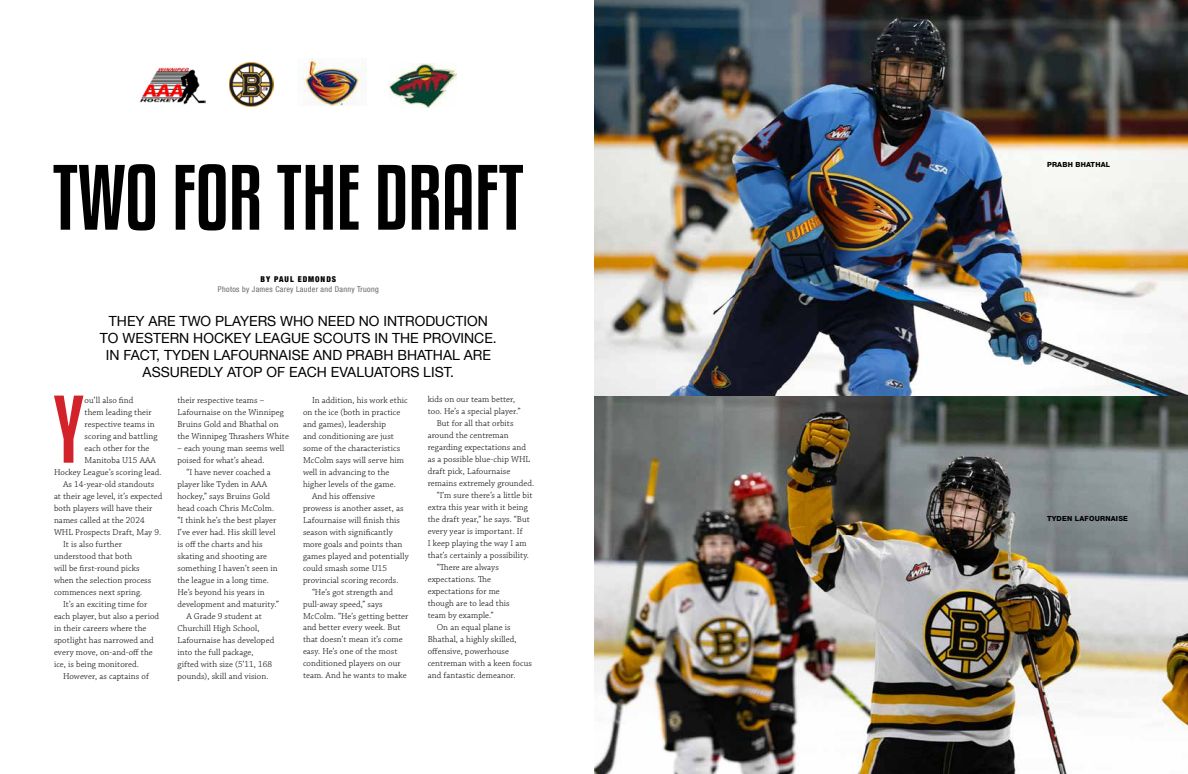
<style>
.page{position:relative;width:1188px;height:774px;background:#fff}
.page>*{position:absolute;margin:0;border:0;box-sizing:border-box;transform-origin:0 0}
.t1{font:84.9px "Kenyan Coffee Rg";color:#d2232a}
.t2{font:82px "Kenyan Coffee Rg";color:#000}
.t3{font:14px/17px "Helvetica Neue LT Com";color:#000;text-align:center}
.t4{font:300 9px/12px "Chaparral Pro";letter-spacing:.01em;color:#000}
.t5{font:condensed 8px "Helvetica Neue LT Com";letter-spacing:.04em;color:#636466}
.t6{font:900 condensed 8px "Helvetica Neue LT Com";letter-spacing:.12em;color:#000}
.t7{font:800 7px "Helvetica Neue LT Com";letter-spacing:.03em;color:#000}
</style>
<div class="page">
<img style="left:594px;top:0;width:594px;height:396px">
<img style="left:594px;top:396px;width:594px;height:378px">
<img style="left:140px;top:67px;width:65px;height:38px">
<img style="left:229px;top:62px;width:45px;height:45px">
<img style="left:298px;top:58px;width:69px;height:47px">
<img style="left:390px;top:64px;width:67px;height:44px">
<h2 class="t2" style="left:53px;top:148px;width:473px">TWO FOR THE DRAFT</h2>
<p class="t6" style="left:261px;top:274px;width:77px">BY PAUL EDMONDS</p>
<p class="t5" style="left:218px;top:285px;width:162px">Photos by James Carey Lauder and Danny Truong</p>
<h3 class="t3" style="left:100px;top:313px;width:398px">THEY ARE TWO PLAYERS WHO NEED NO INTRODUCTION TO WESTERN HOCKEY LEAGUE SCOUTS IN THE PROVINCE.<br>IN FACT, TYDEN LAFOURNAISE AND PRABH BHATHAL ARE ASSUREDLY ATOP OF EACH EVALUATORS LIST.</h3>
<h1 class="t1" style="left:54px;top:378px;width:32px">Y</h1>
<p class="t4" style="left:85px;top:394px;width:50px">ou’ll also find</p>
<p class="t4" style="left:85px;top:406px;width:69px">them leading their</p>
<p class="t4" style="left:85px;top:418px;width:71px">respective teams in</p>
<p class="t4" style="left:85px;top:430px;width:74px">scoring and battling</p>
<p class="t4" style="left:85px;top:442px;width:66px">each other for the</p>
<p class="t4" style="left:85px;top:454px;width:73px">Manitoba U15 AAA</p>
<p class="t4" style="left:54px;top:466px;width:109px">Hockey League’s scoring lead.</p>
<p class="t4" style="left:63px;top:478px;width:93px">As 14-year-old standouts</p>
<p class="t4" style="left:54px;top:490px;width:110px">at their age level, it’s expected</p>
<p class="t4" style="left:54px;top:502px;width:100px">both players will have their</p>
<p class="t4" style="left:54px;top:514px;width:92px">names called at the 2024</p>
<p class="t4" style="left:54px;top:526px;width:109px">WHL Prospects Draft, May 9.</p>
<p class="t4" style="left:63px;top:538px;width:60px">It is also further</p>
<p class="t4" style="left:54px;top:550px;width:80px">understood that both</p>
<p class="t4" style="left:54px;top:562px;width:87px">will be first-round picks</p>
<p class="t4" style="left:54px;top:574px;width:99px">when the selection process</p>
<p class="t4" style="left:54px;top:586px;width:90px">commences next spring.</p>
<p class="t4" style="left:63px;top:598px;width:86px">It’s an exciting time for</p>
<p class="t4" style="left:54px;top:610px;width:107px">each player, but also a period</p>
<p class="t4" style="left:54px;top:622px;width:94px">in their careers where the</p>
<p class="t4" style="left:54px;top:634px;width:101px">spotlight has narrowed and</p>
<p class="t4" style="left:54px;top:646px;width:100px">every move, on-and-off the</p>
<p class="t4" style="left:54px;top:658px;width:86px">ice, is being monitored.</p>
<p class="t4" style="left:63px;top:670px;width:87px">However, as captains of</p>
<p class="t4" style="left:177px;top:394px;width:113px">their respective teams –<br>Lafournaise on the Winnipeg<br>Bruins Gold and Bhathal on the Winnipeg Thrashers White</p>
<p class="t4" style="left:177px;top:442px;width:108px">– each young man seems well poised for what’s ahead.</p>
<p class="t4" style="left:186px;top:466px;width:86px">“I have never coached a</p>
<p class="t4" style="left:177px;top:478px;width:91px">player like Tyden in AAA</p>
<p class="t4" style="left:177px;top:490px;width:94px">hockey,” says Bruins Gold</p>
<p class="t4" style="left:177px;top:502px;width:98px">head coach Chris McColm.</p>
<p class="t4" style="left:177px;top:514px;width:101px">“I think he’s the best player</p>
<p class="t4" style="left:177px;top:526px;width:100px">I’ve ever had. His skill level</p>
<p class="t4" style="left:177px;top:538px;width:87px">is off the charts and his</p>
<p class="t4" style="left:177px;top:550px;width:91px">skating and shooting are</p>
<p class="t4" style="left:177px;top:562px;width:102px">something I haven’t seen in</p>
<p class="t4" style="left:177px;top:574px;width:93px">the league in a long time.</p>
<p class="t4" style="left:177px;top:586px;width:89px">He’s beyond his years in</p>
<p class="t4" style="left:177px;top:598px;width:103px">development and maturity.”</p>
<p class="t4" style="left:186px;top:610px;width:77px">A Grade 9 student at</p>
<p class="t4" style="left:177px;top:622px;width:83px">Churchill High School,</p>
<p class="t4" style="left:177px;top:634px;width:98px">Lafournaise has developed</p>
<p class="t4" style="left:177px;top:646px;width:78px">into the full package,</p>
<p class="t4" style="left:177px;top:658px;width:96px">gifted with size (5’11, 168</p>
<p class="t4" style="left:177px;top:670px;width:93px">pounds), skill and vision.</p>
<p class="t4" style="left:312px;top:394px;width:97px">In addition, his work ethic</p>
<p class="t4" style="left:303px;top:406px;width:99px">on the ice (both in practice</p>
<p class="t4" style="left:303px;top:418px;width:85px">and games), leadership</p>
<p class="t4" style="left:303px;top:430px;width:93px">and conditioning are just</p>
<p class="t4" style="left:303px;top:442px;width:99px">some of the characteristics</p>
<p class="t4" style="left:303px;top:454px;width:103px">McColm says will serve him</p>
<p class="t4" style="left:303px;top:466px;width:88px">well in advancing to the</p>
<p class="t4" style="left:303px;top:478px;width:94px">higher levels of the game.</p>
<p class="t4" style="left:312px;top:490px;width:64px">And his offensive</p>
<p class="t4" style="left:303px;top:502px;width:102px">prowess is another asset, as</p>
<p class="t4" style="left:303px;top:514px;width:99px">Lafournaise will finish this</p>
<p class="t4" style="left:303px;top:526px;width:91px">season with significantly</p>
<p class="t4" style="left:303px;top:538px;width:101px">more goals and points than</p>
<p class="t4" style="left:303px;top:550px;width:107px">games played and potentially</p>
<p class="t4" style="left:303px;top:562px;width:86px">could smash some U15</p>
<p class="t4" style="left:303px;top:574px;width:97px">provincial scoring records.</p>
<p class="t4" style="left:312px;top:586px;width:83px">“He’s got strength and</p>
<p class="t4" style="left:303px;top:598px;width:81px">pull-away speed,” says</p>
<p class="t4" style="left:303px;top:610px;width:107px">McColm. “He’s getting better</p>
<p class="t4" style="left:303px;top:622px;width:99px">and better every week. But</p>
<p class="t4" style="left:303px;top:634px;width:101px">that doesn’t mean it’s come</p>
<p class="t4" style="left:303px;top:646px;width:96px">easy. He’s one of the most</p>
<p class="t4" style="left:303px;top:658px;width:99px">conditioned players on our</p>
<p class="t4" style="left:303px;top:670px;width:105px">team. And he wants to make</p>
<p class="t4" style="left:428px;top:394px;width:89px">kids on our team better,</p>
<p class="t4" style="left:428px;top:406px;width:95px">too. He’s a special player.”</p>
<p class="t4" style="left:437px;top:418px;width:78px">But for all that orbits</p>
<p class="t4" style="left:428px;top:430px;width:83px">around the centreman</p>
<p class="t4" style="left:428px;top:442px;width:100px">regarding expectations and</p>
<p class="t4" style="left:428px;top:454px;width:104px">as a possible blue-chip WHL</p>
<p class="t4" style="left:428px;top:466px;width:84px">draft pick, Lafournaise</p>
<p class="t4" style="left:428px;top:478px;width:108px">remains extremely grounded.</p>
<p class="t4" style="left:437px;top:490px;width:97px">“I’m sure there’s a little bit</p>
<p class="t4" style="left:428px;top:502px;width:102px">extra this year with it being</p>
<p class="t4" style="left:428px;top:514px;width:104px">the draft year,” he says. “But</p>
<p class="t4" style="left:428px;top:526px;width:97px">every year is important. If</p>
<p class="t4" style="left:428px;top:538px;width:100px">I keep playing the way I am</p>
<p class="t4" style="left:428px;top:550px;width:103px">that’s certainly a possibility.</p>
<p class="t4" style="left:437px;top:562px;width:64px">“There are always</p>
<p class="t4" style="left:428px;top:574px;width:65px">expectations. The</p>
<p class="t4" style="left:428px;top:586px;width:74px">expectations for me</p>
<p class="t4" style="left:428px;top:598px;width:84px">though are to lead this</p>
<p class="t4" style="left:428px;top:610px;width:68px">team by example.”</p>
<p class="t4" style="left:437px;top:622px;width:76px">On an equal plane is</p>
<p class="t4" style="left:428px;top:634px;width:90px">Bhathal, a highly skilled,</p>
<p class="t4" style="left:428px;top:646px;width:83px">offensive, powerhouse</p>
<p class="t4" style="left:428px;top:658px;width:106px">centreman with a keen focus</p>
<p class="t4" style="left:428px;top:670px;width:89px">and fantastic demeanor.</p>
<p class="t7" style="left:1047px;top:161px;width:65px">PRABH BHATHAL</p>
<p class="t7" style="left:1047px;top:514px;width:83px">TYDEN LAFOURNAISE</p>
</div>
